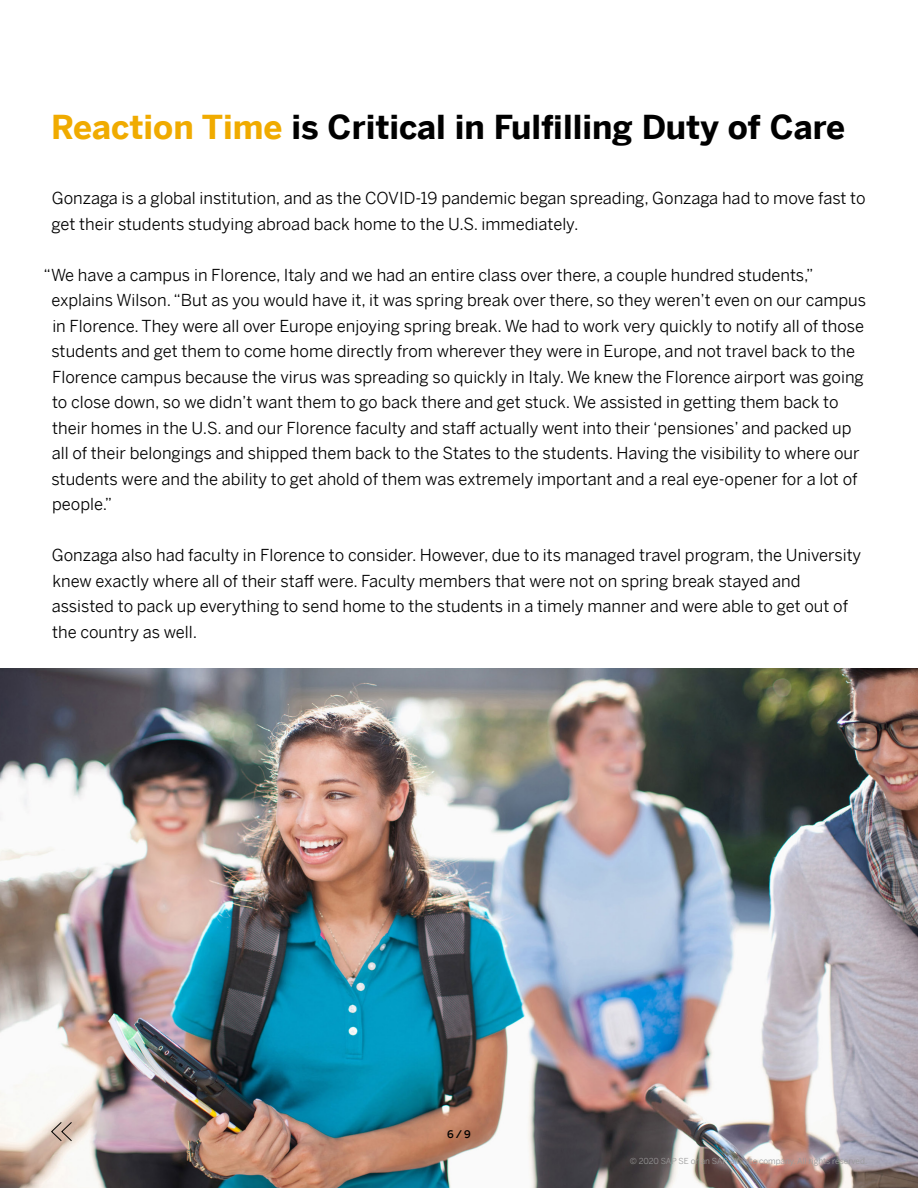
<style>
.page{position:relative;width:918px;height:1188px;background:#fff}
.page>*{position:absolute;margin:0;border:0;box-sizing:border-box;transform-origin:0 0}
.CS____01_Section_Hea{font:700 33px "Benton Sans";color:#000}
.CS____10_Body_copy{font:16.5px/25.5px "Benton Sans";color:#000}
.CS____80_Folio_page{font:500 10.5px "Benton Sans";color:#000}
.t1{font:8.25px "Benton Sans";color:#999}
.s1{color:#f0ab00}
</style>
<div class="page">
<img style="left:0;top:669px;width:918px;height:519px">
<svg style="left:50px;top:1121px;width:23px;height:21px"></svg>
<p class="CS____01_Section_Hea" style="left:51px;top:98px;width:796px"><span class="s1">Reaction Time</span> is Critical in Fulfilling Duty of Care</p>
<p class="CS____10_Body_copy" style="left:52px;top:183px;width:816px">Gonzaga is a global institution, and as the COVID-19 pandemic began spreading, Gonzaga had to move fast to get their students studying abroad back home to the U.S. immediately.</p>
<p class="CS____10_Body_copy" style="left:51px;top:260px;width:816px;text-indent:-8px">“We have a campus in Florence, Italy and we had an entire class over there, a couple hundred students,” explains Wilson. “But as you would have it, it was spring break over there, so they weren’t even on our campus in Florence. They were all over Europe enjoying spring break. We had to work very quickly to notify all of those students and get them to come home directly from wherever they were in Europe, and not travel back to the Florence campus because the virus was spreading so quickly in Italy. We knew the Florence airport was going to close down, so we didn’t want them to go back there and get stuck. We assisted in getting them back to their homes in the U.S. and our Florence faculty and staff actually went into their ‘pensiones’ and packed up all of their belongings and shipped them back to the States to the students. Having the visibility to where our students were and the ability to get ahold of them was extremely important and a real eye-opener for a lot of people.”</p>
<p class="CS____10_Body_copy" style="left:52px;top:540px;width:811px">Gonzaga also had faculty in Florence to consider. However, due to its managed travel program, the University knew exactly where all of their staff were. Faculty members that were not on spring break stayed and assisted to pack up everything to send home to the students in a timely manner and were able to get out of the country as well.</p>
<p class="CS____80_Folio_page" style="left:447px;top:1122px;width:25px">6 / 9</p>
<p class="CS____80_Folio_page" style="left:447px;top:1125px;width:25px">6 / 9</p>
<p class="t1" style="left:630px;top:1154px;width:239px">© 2020 SAP SE or an SAP affiliate company. All rights reserved.</p>
</div>
